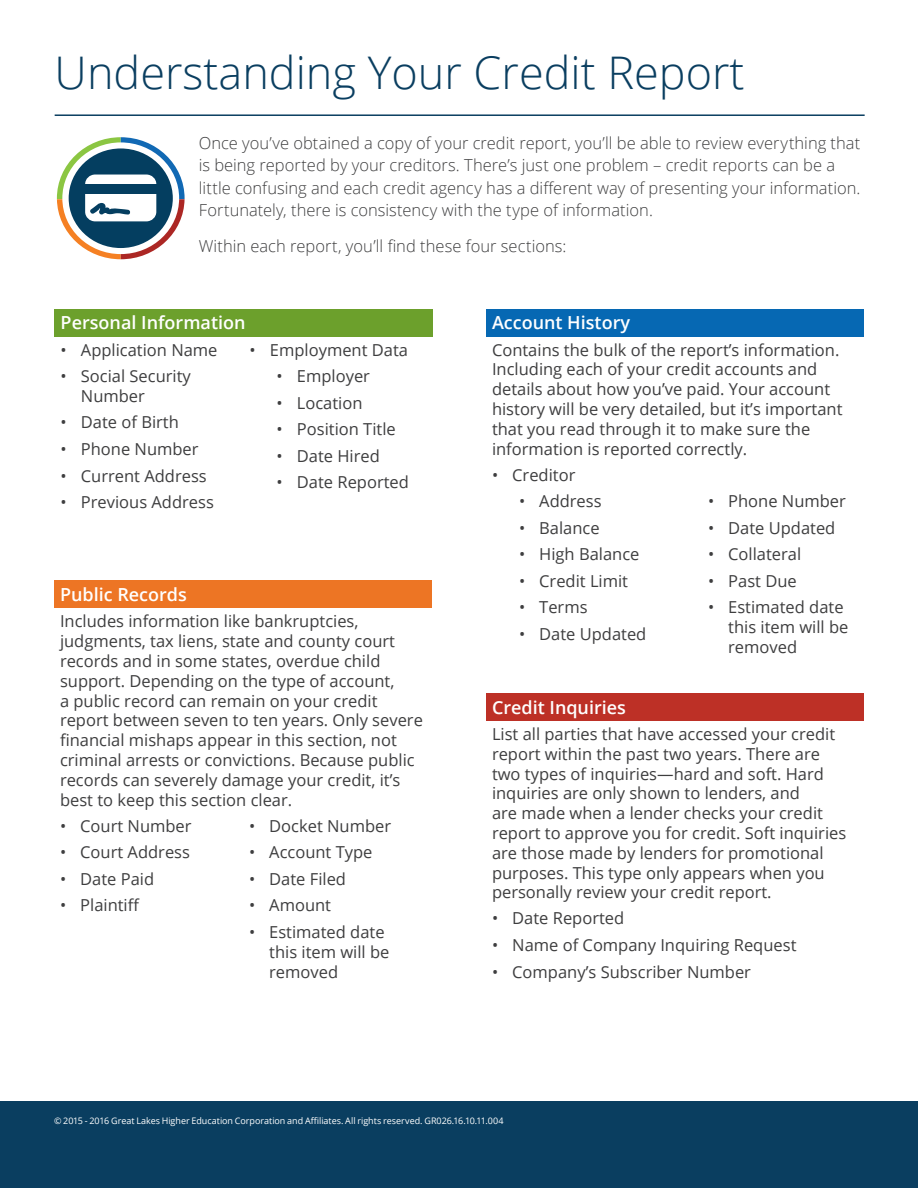
<style>
.page{position:relative;width:918px;height:1188px;background:#fff}
.page>*{position:absolute;margin:0;border:0;box-sizing:border-box;transform-origin:0 0}
.Document_Header{font:300 45px "Open Sans";color:#0a3e60}
.t1{font:600 18px "Open Sans";color:#fff}
.t2{font:16.5px/19.8px "Open Sans";color:#3e3e3f}
.Paragraph{font:300 16.5px/22.5px "Open Sans";color:#3e3e3f}
.t3{font:9px "Open Sans";letter-spacing:-.005em;color:#fff}
</style>
<div class="page">
<hr style="left:55px;top:114px;width:810px;height:2px;background:#0a3e60">
<div style="left:0;top:1102px;width:918px;height:86px;background:#0a3e60"></div>
<div style="left:486px;top:309px;width:378px;height:27px;background:#0668b3"></div>
<div style="left:55px;top:309px;width:378px;height:27px;background:#6ca02c"></div>
<div style="left:54px;top:581px;width:378px;height:27px;background:#ed7524"></div>
<div style="left:486px;top:693px;width:378px;height:28px;background:#bd3026"></div>
<svg style="left:56px;top:137px;width:129px;height:123px"></svg>
<h1 class="Document_Header" style="left:55px;top:42px;width:691px">Understanding Your Credit Report</h1>
<p class="Paragraph" style="left:199px;top:131px;width:663px">Once you’ve obtained a copy of your credit report, you’ll be able to review everything that is being reported by your creditors. There’s just one problem – credit reports can be a little confusing and each credit agency has a different way of presenting your information.<br>Fortunately, there is consistency with the type of information.</p>
<p class="Paragraph" style="left:199px;top:235px;width:369px">Within each report, you’ll find these four sections:</p>
<p class="t1" style="left:61px;top:311px;width:186px">Personal Information</p>
<p class="t2" style="left:61px;top:339px;width:158px">• Application Name</p>
<p class="t2" style="left:81px;top:366px;width:112px;text-indent:-20px">• Social Security<br>Number</p>
<p class="t2" style="left:61px;top:412px;width:120px">• Date of Birth</p>
<p class="t2" style="left:61px;top:439px;width:139px">• Phone Number</p>
<p class="t2" style="left:61px;top:465px;width:148px">• Current Address</p>
<p class="t2" style="left:61px;top:492px;width:155px">• Previous Address</p>
<p class="t2" style="left:250px;top:339px;width:160px">• Employment Data</p>
<p class="t2" style="left:277px;top:366px;width:95px">• Employer</p>
<p class="t2" style="left:277px;top:392px;width:87px">• Location</p>
<p class="t2" style="left:277px;top:419px;width:121px">• Position Title</p>
<p class="t2" style="left:277px;top:445px;width:105px">• Date Hired</p>
<p class="t2" style="left:277px;top:472px;width:134px">• Date Reported</p>
<p class="t1" style="left:60px;top:582px;width:128px">Public Records</p>
<p class="t2" style="left:60px;top:611px;width:364px">Includes information like bankruptcies, judgments, tax liens, state and county court records and in some states, overdue child support. Depending on the type of account,<br>a public record can remain on your credit report between seven to ten years. Only severe financial mishaps appear in this section, not criminal arrests or convictions. Because public records can severely damage your credit, it’s best to keep this section clear.</p>
<p class="t2" style="left:60px;top:815px;width:133px">• Court Number</p>
<p class="t2" style="left:60px;top:842px;width:132px">• Court Address</p>
<p class="t2" style="left:60px;top:869px;width:96px">• Date Paid</p>
<p class="t2" style="left:60px;top:895px;width:81px">• Plaintiff</p>
<p class="t2" style="left:249px;top:815px;width:144px">• Docket Number</p>
<p class="t2" style="left:249px;top:842px;width:125px">• Account Type</p>
<p class="t2" style="left:249px;top:869px;width:99px">• Date Filed</p>
<p class="t2" style="left:249px;top:895px;width:84px">• Amount</p>
<p class="t2" style="left:269px;top:922px;width:122px;text-indent:-20px">• Estimated date this item will be removed</p>
<p class="t1" style="left:492px;top:311px;width:140px">Account History</p>
<p class="t2" style="left:492px;top:339px;width:352px">Contains the bulk of the report’s information.<br>Including each of your credit accounts and details about how you’ve paid. Your account history will be very detailed, but it’s important that you read through it to make sure the information is reported correctly.</p>
<p class="t2" style="left:492px;top:464px;width:85px">• Creditor</p>
<p class="t2" style="left:519px;top:491px;width:84px">• Address</p>
<p class="t2" style="left:519px;top:517px;width:82px">• Balance</p>
<p class="t2" style="left:519px;top:544px;width:122px">• High Balance</p>
<p class="t2" style="left:519px;top:571px;width:111px">• Credit Limit</p>
<p class="t2" style="left:519px;top:597px;width:70px">• Terms</p>
<p class="t2" style="left:519px;top:624px;width:129px">• Date Updated</p>
<p class="t2" style="left:708px;top:491px;width:139px">• Phone Number</p>
<p class="t2" style="left:708px;top:517px;width:129px">• Date Updated</p>
<p class="t2" style="left:708px;top:544px;width:95px">• Collateral</p>
<p class="t2" style="left:708px;top:571px;width:90px">• Past Due</p>
<p class="t2" style="left:728px;top:597px;width:122px;text-indent:-20px">• Estimated date this item will be removed</p>
<p class="t1" style="left:492px;top:695px;width:136px">Credit Inquiries</p>
<p class="t2" style="left:492px;top:724px;width:356px">List all parties that have accessed your credit report within the past two years. There are two types of inquiries—hard and soft. Hard inquiries are only shown to lenders, and<br>are made when a lender checks your credit report to approve you for credit. Soft inquiries are those made by lenders for promotional purposes. This type only appears when you personally review your credit report.</p>
<p class="t2" style="left:492px;top:908px;width:134px">• Date Reported</p>
<p class="t2" style="left:492px;top:935px;width:306px">• Name of Company Inquiring Request</p>
<p class="t2" style="left:492px;top:961px;width:261px">• Company’s Subscriber Number</p>
<p class="t3" style="left:54px;top:1115px;width:451px">© 2015 - 2016 Great Lakes Higher Education Corporation and Affiliates. All rights reserved. GR026.16.10.11.004</p>
</div>
